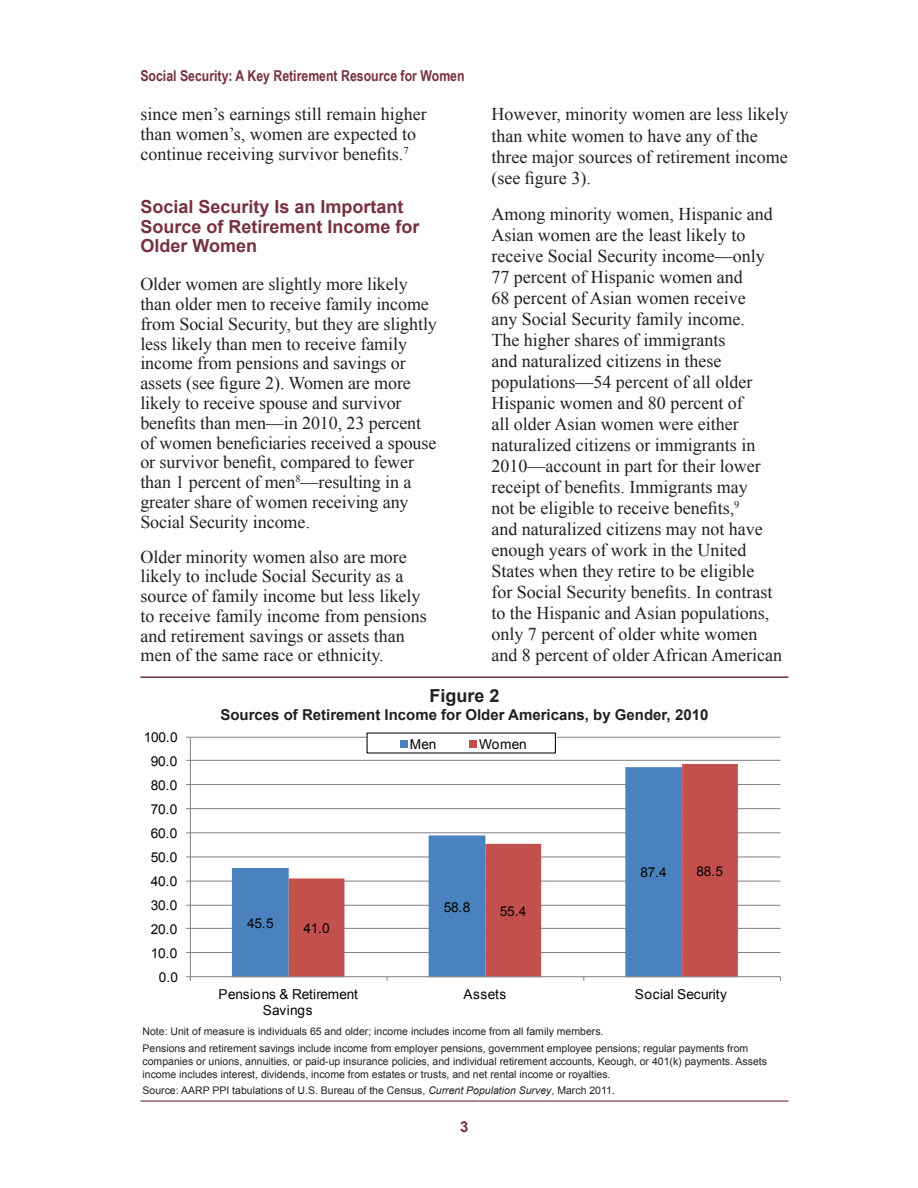
<style>
.page{position:relative;width:918px;height:1188px;background:#fff}
.page>*{position:absolute;margin:0;border:0;box-sizing:border-box;transform-origin:0 0}
.Body{font:18px/21px "Times New Roman";color:#231f20}
.Heading1{font:700 18px/19.8px "Arial";color:#773040}
.t1{font:700 18px "Arial";color:#231f20}
.CaptionTitle2{font:700 15px "Arial";color:#231f20}
.t2{font:700 15px "Arial Narrow";color:#773040}
.t3{font:700 15px "Arial";color:#773040}
.t4{font:13.65px/15.8px "Arial";letter-spacing:-.02em;color:#040503;text-align:center}
.t5{font:13.65px "Arial";letter-spacing:.015em;color:#040503}
.TableSource{font:10.5px/12.6px "Arial";color:#231f20}
.TableSourceLast{font:10.5px "Arial";color:#231f20}
.s1{font-style:italic}
</style>
<div class="page">
<hr style="left:140px;top:676px;width:648px;height:2px;background:#773040">
<hr style="left:140px;top:1100px;width:648px;height:2px;background:#773040">
<hr style="left:190px;top:952px;width:590px;height:1px;background:#868686">
<hr style="left:190px;top:928px;width:590px;height:1px;background:#868686">
<hr style="left:190px;top:905px;width:590px;height:1px;background:#868686">
<hr style="left:190px;top:881px;width:590px;height:1px;background:#868686">
<hr style="left:190px;top:856px;width:590px;height:1px;background:#868686">
<hr style="left:190px;top:832px;width:590px;height:1px;background:#868686">
<hr style="left:190px;top:808px;width:590px;height:1px;background:#868686">
<hr style="left:190px;top:784px;width:590px;height:1px;background:#868686">
<hr style="left:190px;top:760px;width:590px;height:1px;background:#868686">
<hr style="left:190px;top:737px;width:590px;height:1px;background:#868686">
<svg style="left:232px;top:808px;width:57px;height:168px;fill:#4a81bf"></svg>
<svg style="left:289px;top:764px;width:449px;height:212px"></svg>
<hr style="left:190px;top:737px;width:1px;height:240px;background:#868686">
<hr style="left:190px;top:976px;width:590px;height:1px;background:#868686">
<svg style="left:186px;top:976px;width:5px;height:5px"></svg>
<div style="left:367px;top:733px;width:189px;height:21px;background:#fff"></div>
<div style="left:400px;top:740px;width:8px;height:7px;background:#4a81bf"></div>
<div style="left:470px;top:740px;width:7px;height:7px;background:#c3504d"></div>
<p class="t2" style="left:140px;top:64px;width:326px">Social Security: A Key Retirement Resource for Women</p>
<p class="Body" style="left:491px;top:104px;width:299px">However, minority women are less likely than white women to have any of the three major sources of retirement income (see figure 3).</p>
<p class="Body" style="left:491px;top:203px;width:292px">Among minority women, Hispanic and Asian women are the least likely to receive Social Security income—only 77 percent of Hispanic women and<br>68 percent of Asian women receive<br>any Social Security family income.<br>The higher shares of immigrants<br>and naturalized citizens in these populations—54 percent of all older Hispanic women and 80 percent of<br>all older Asian women were either naturalized citizens or immigrants in 2010—account in part for their lower receipt of benefits. Immigrants may<br>not be eligible to receive benefits,<sup>9<br></sup>and naturalized citizens may not have enough years of work in the United States when they retire to be eligible<br>for Social Security benefits. In contrast to the Hispanic and Asian populations, only 7 percent of older white women and 8 percent of older African American</p>
<p class="t1" style="left:429px;top:683px;width:72px">Figure 2</p>
<p class="CaptionTitle2" style="left:220px;top:704px;width:489px">Sources of Retirement Income for Older Americans, by Gender, 2010</p>
<p class="Body" style="left:140px;top:104px;width:288px;line-height:19.8px">since men’s earnings still remain higher than women’s, women are expected to continue receiving survivor benefits.<sup>7</sup></p>
<p class="Heading1" style="left:140px;top:197px;width:281px">Social Security Is an Important<br>Source of Retirement Income for<br>Older Women</p>
<p class="Body" style="left:140px;top:274px;width:298px;line-height:19.8px">Older women are slightly more likely than older men to receive family income from Social Security, but they are slightly less likely than men to receive family income from pensions and savings or assets (see figure 2). Women are more likely to receive spouse and survivor benefits than men—in 2010, 23 percent of women beneficiaries received a spouse or survivor benefit, compared to fewer than 1 percent of men<sup>8</sup>—resulting in a greater share of women receiving any Social Security income.</p>
<p class="Body" style="left:140px;top:546px;width:288px;line-height:19.8px">Older minority women also are more likely to include Social Security as a source of family income but less likely to receive family income from pensions and retirement savings or assets than men of the same race or ethnicity.</p>
<p class="t4" style="left:144px;top:729px;width:35px">100.0</p>
<p class="t4" style="left:151px;top:753px;width:28px">90.0</p>
<p class="t4" style="left:151px;top:777px;width:28px">80.0</p>
<p class="t4" style="left:151px;top:801px;width:28px">70.0</p>
<p class="t4" style="left:151px;top:825px;width:28px">60.0</p>
<p class="t4" style="left:151px;top:849px;width:28px">50.0</p>
<p class="t4" style="left:151px;top:873px;width:28px">40.0</p>
<p class="t4" style="left:151px;top:897px;width:28px">30.0</p>
<p class="t4" style="left:151px;top:921px;width:28px">20.0</p>
<p class="t4" style="left:151px;top:945px;width:28px">10.0</p>
<p class="t4" style="left:159px;top:969px;width:21px">0.0</p>
<p class="t4" style="left:247px;top:915px;width:28px">45.5</p>
<p class="t4" style="left:303px;top:921px;width:28px">41.0</p>
<p class="t4" style="left:410px;top:736px;width:28px">Men</p>
<p class="t4" style="left:479px;top:736px;width:49px">Women</p>
<p class="t4" style="left:444px;top:899px;width:28px">58.8</p>
<p class="t4" style="left:500px;top:903px;width:28px">55.4</p>
<p class="t4" style="left:640px;top:865px;width:28px">87.4</p>
<p class="t4" style="left:697px;top:864px;width:28px">88.5</p>
<p class="t4" style="left:219px;top:986px;width:141px">Pensions &amp; Retirement<br>Savings</p>
<p class="t4" style="left:464px;top:986px;width:44px">Assets</p>
<p class="t5" style="left:635px;top:985px;width:94px">Social Security</p>
<p class="TableSource" style="left:143px;top:1026px;width:462px">Note: Unit of measure is individuals 65 and older; income includes income from all family members.</p>
<p class="TableSource" style="left:143px;top:1042px;width:626px">Pensions and retirement savings include income from employer pensions, government employee pensions; regular payments from companies or unions, annuities, or paid-up insurance policies, and individual retirement accounts, Keough, or 401(k) payments. Assets income includes interest, dividends, income from estates or trusts, and net rental income or royalties.</p>
<p class="TableSourceLast" style="left:143px;top:1084px;width:474px">Source: AARP PPI tabulations of U.S. Bureau of the Census, <span class="s1">Current Population Survey</span>, March 2011.</p>
<p class="t3" style="left:460px;top:1117px;width:10px">3</p>
</div>
